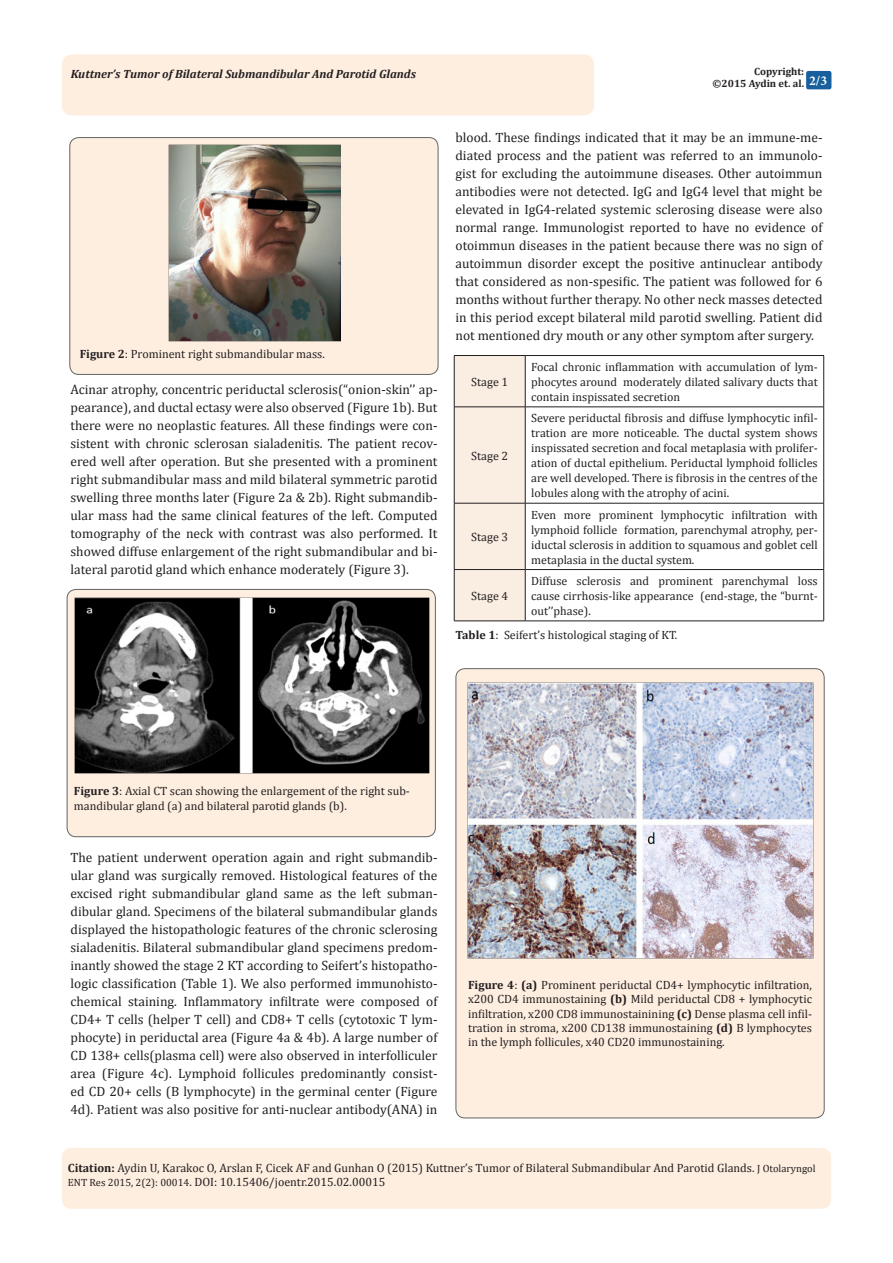
<style>
.page{position:relative;width:893px;height:1263px;background:#fff}
.page>*{position:absolute;margin:0;border:0;box-sizing:border-box;transform-origin:0 0}
.List_Paragraph{font:13.5px/18px "Cambria";color:#231f20;text-align:justify}
.t1{font:700 13.5px "Minion Pro";color:#fff}
.List_Paragraph-2{font:12px/15px "Cambria";color:#231f20;text-align:justify}
.t2{font:italic 700 12px "Cambria";color:#231f20}
.t3{font:700 10.5px "Cambria";color:#231f20}
.s1{font-weight:700}
.s2{font-size:10.5px}
</style>
<div class="page">
<div style="left:455px;top:356px;width:70px;height:265px;background:#faede2"></div>
<hr style="left:454px;top:355px;width:71px;height:1px;background:#231f20">
<hr style="left:454px;top:356px;width:1px;height:51px;background:#231f20">
<hr style="left:525px;top:355px;width:299px;height:1px;background:#231f20">
<hr style="left:525px;top:356px;width:1px;height:51px;background:#231f20">
<hr style="left:823px;top:356px;width:1px;height:51px;background:#231f20">
<hr style="left:454px;top:407px;width:71px;height:1px;background:#231f20">
<hr style="left:454px;top:407px;width:1px;height:96px;background:#231f20">
<hr style="left:525px;top:407px;width:299px;height:1px;background:#231f20">
<hr style="left:525px;top:407px;width:1px;height:96px;background:#231f20">
<hr style="left:823px;top:407px;width:1px;height:96px;background:#231f20">
<hr style="left:454px;top:503px;width:71px;height:1px;background:#231f20">
<hr style="left:454px;top:503px;width:1px;height:66px;background:#231f20">
<hr style="left:525px;top:503px;width:299px;height:1px;background:#231f20">
<hr style="left:525px;top:503px;width:1px;height:66px;background:#231f20">
<hr style="left:823px;top:503px;width:1px;height:66px;background:#231f20">
<hr style="left:454px;top:569px;width:71px;height:1px;background:#231f20">
<hr style="left:454px;top:570px;width:1px;height:51px;background:#231f20">
<hr style="left:525px;top:569px;width:299px;height:1px;background:#231f20">
<hr style="left:525px;top:570px;width:1px;height:51px;background:#231f20">
<hr style="left:823px;top:570px;width:1px;height:51px;background:#231f20">
<hr style="left:454px;top:621px;width:71px;height:1px;background:#231f20">
<hr style="left:525px;top:621px;width:299px;height:1px;background:#231f20">
<div style="left:62px;top:54px;width:532px;height:62px;background:#feeee0;border-radius:10px"></div>
<div style="left:62px;top:1148px;width:769px;height:61px;background:#feeee0;border-radius:10px"></div>
<div style="left:806px;top:71px;width:25px;height:18px;background:#18609d;border-radius:2px"></div>
<div style="left:70px;top:138px;width:368px;height:236px;background:#feeee0;border-radius:9px"></div>
<div style="left:69px;top:137px;width:369px;height:238px;border:1px solid #626465;border-radius:9px"></div>
<div style="left:67px;top:589px;width:368px;height:248px;background:#feeee0;border-radius:9px"></div>
<div style="left:67px;top:589px;width:369px;height:248px;border:1px solid #626465;border-radius:9px"></div>
<div style="left:456px;top:669px;width:368px;height:449px;background:#feeee0;border-radius:9px"></div>
<img style="left:168px;top:144px;width:173px;height:197px">
<img style="left:74px;top:597px;width:355px;height:176px">
<img style="left:468px;top:683px;width:345px;height:275px">
<p class="t2" style="left:71px;top:65px;width:347px">Kuttner’s Tumor of Bilateral Submandibular And Parotid Glands</p>
<p class="List_Paragraph-2" style="left:80px;top:347px;width:247px"><span class="s1">Figure 2</span>: Prominent right submandibular mass.</p>
<p class="List_Paragraph" style="left:70px;top:381px;width:368px">Acinar atrophy, concentric periductal sclerosis(“onion-skin’’ ap&shy;pearance), and ductal ectasy were also observed (Figure 1b). But there were no neoplastic features. All these findings were con&shy;sistent with chronic sclerosan sialadenitis. The patient recov&shy;ered well after operation. But she presented with a prominent right submandibular mass and mild bilateral symmetric parotid swelling three months later (Figure 2a &amp; 2b). Right submandib&shy;ular mass had the same clinical features of the left. Computed tomography of the neck with contrast was also performed. It showed diffuse enlargement of the right submandibular and bi&shy;lateral parotid gland which enhance moderately (Figure 3).</p>
<p class="t3" style="left:754px;top:64px;width:52px">Copyright:</p>
<p class="t3" style="left:713px;top:76px;width:93px">©2015 Aydin et. al.</p>
<p class="t1" style="left:809px;top:71px;width:19px">2/3</p>
<p class="List_Paragraph" style="left:455px;top:129px;width:368px">blood. These findings indicated that it may be an immune-me&shy;diated process and the patient was referred to an immunolo&shy;gist for excluding the autoimmune diseases. Other autoimmun antibodies were not detected. IgG and IgG4 level that might be elevated in IgG4-related systemic sclerosing disease were also normal range. Immunologist reported to have no evidence of otoimmun diseases in the patient because there was no sign of autoimmun disorder except the positive antinuclear antibody that considered as non-spesific. The patient was followed for 6 months without further therapy. No other neck masses detected in this period except bilateral mild parotid swelling. Patient did not mentioned dry mouth or any other symptom after surgery.</p>
<p class="List_Paragraph-2" style="left:471px;top:374px;width:38px">Stage 1</p>
<p class="List_Paragraph-2" style="left:531px;top:359px;width:288px">Focal chronic inflammation with accumulation of lym&shy;phocytes around moderately dilated salivary ducts that contain inspissated secretion</p>
<p class="List_Paragraph-2" style="left:471px;top:448px;width:38px">Stage 2</p>
<p class="List_Paragraph-2" style="left:471px;top:529px;width:38px">Stage 3</p>
<p class="List_Paragraph-2" style="left:531px;top:410px;width:288px">Severe periductal fibrosis and diffuse lymphocytic infil&shy;tration are more noticeable. The ductal system shows inspissated secretion and focal metaplasia with prolifer&shy;ation of ductal epithelium. Periductal lymphoid follicles are well developed. There is fibrosis in the centres of the lobules along with the atrophy of acini.</p>
<p class="List_Paragraph-2" style="left:531px;top:507px;width:288px">Even more prominent lymphocytic infiltration with lymphoid follicle formation, parenchymal atrophy, per&shy;iductal sclerosis in addition to squamous and goblet cell metaplasia in the ductal system.</p>
<p class="List_Paragraph-2" style="left:531px;top:573px;width:288px">Diffuse sclerosis and prominent parenchymal loss cause cirrhosis-like appearance (end-stage, the “burnt&shy;out’’phase).</p>
<p class="List_Paragraph-2" style="left:455px;top:627px;width:223px"><span class="s1">Table 1</span>: Seifert’s histological staging of KT.</p>
<p class="List_Paragraph-2" style="left:471px;top:588px;width:38px">Stage 4</p>
<p class="List_Paragraph-2" style="left:74px;top:783px;width:337px"><span class="s1">Figure 3</span>: Axial CT scan showing the enlargement of the right sub&shy;mandibular gland (a) and bilateral parotid glands (b).</p>
<p class="List_Paragraph" style="left:70px;top:849px;width:368px">The patient underwent operation again and right submandib&shy;ular gland was surgically removed. Histological features of the excised right submandibular gland same as the left subman&shy;dibular gland. Specimens of the bilateral submandibular glands displayed the histopathologic features of the chronic sclerosing sialadenitis. Bilateral submandibular gland specimens predom&shy;inantly showed the stage 2 KT according to Seifert’s histopatho&shy;logic classification (Table 1). We also performed immunohisto&shy;chemical staining. Inflammatory infiltrate were composed of CD4+ T cells (helper T cell) and CD8+ T cells (cytotoxic T lym&shy;phocyte) in periductal area (Figure 4a &amp; 4b). A large number of CD 138+ cells(plasma cell) were also observed in interfolliculer area (Figure 4c). Lymphoid follicules predominantly consist&shy;ed CD 20+ cells (B lymphocyte) in the germinal center (Figure 4d). Patient was also positive for anti-nuclear antibody(ANA) in</p>
<p class="List_Paragraph-2" style="left:468px;top:977px;width:345px;line-height:14.4px"><span class="s1">Figure 4</span>: <span class="s1">(a)</span> Prominent periductal CD4+ lymphocytic infiltration, x200 CD4 immunostaining <span class="s1">(b)</span> Mild periductal CD8 + lymphocytic infiltration, x200 CD8 immunostainining <span class="s1">(c)</span> Dense plasma cell infil&shy;tration in stroma, x200 CD138 immunostaining <span class="s1">(d)</span> B lymphocytes in the lymph follicules, x40 CD20 immunostaining.</p>
<p class="List_Paragraph-2" style="left:68px;top:1160px;width:749px;line-height:14.4px"><span class="s1">Citation:</span> Aydin U, Karakoc O, Arslan F, Cicek AF and Gunhan O (2015) Kuttner’s Tumor of Bilateral Submandibular And Parotid Glands. <span class="s2">J Otolaryngol<br>ENT Res 2015, 2(2): 00014</span>. DOI: 10.15406/joentr.2015.02.00015</p>
</div>
